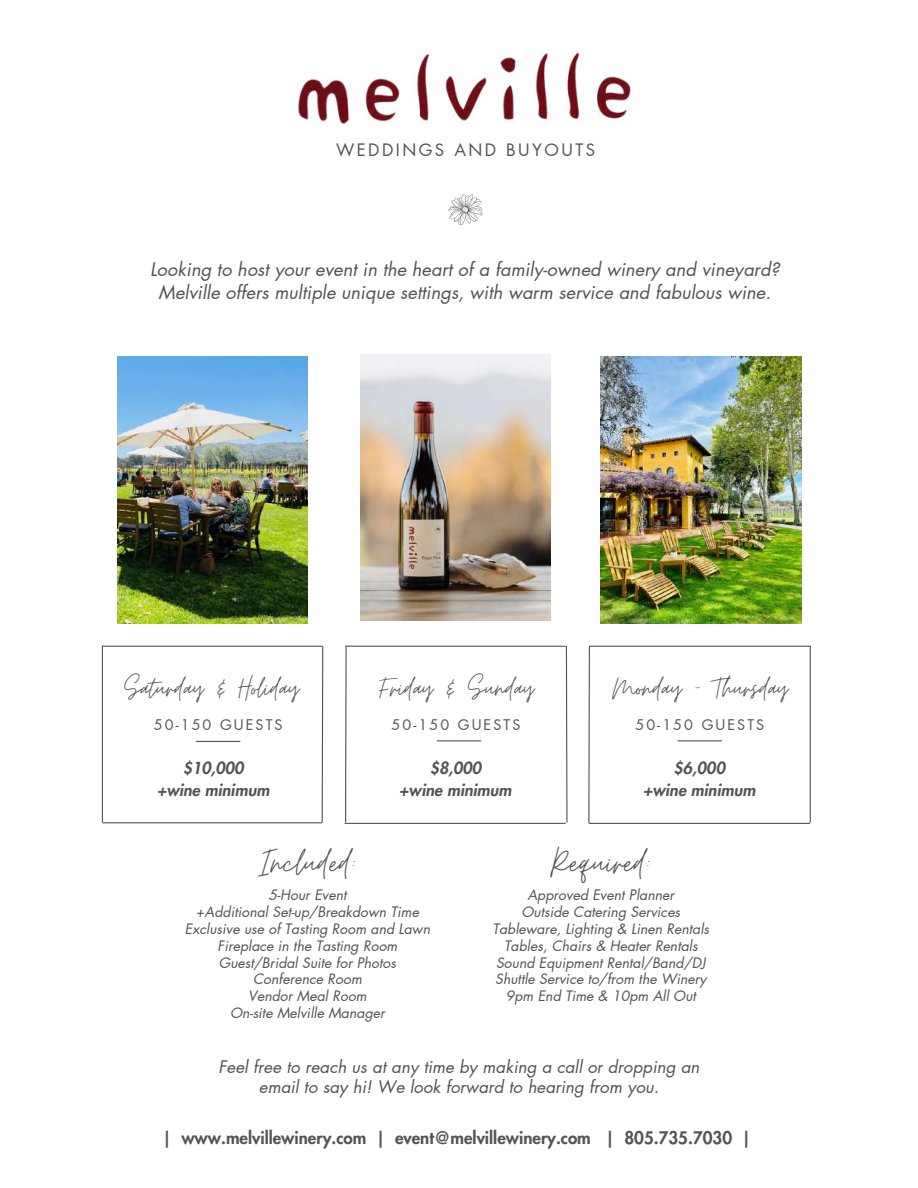
<style>
.page{position:relative;width:918px;height:1188px;background:#fff}
.page>*{position:absolute;margin:0;border:0;box-sizing:border-box;transform-origin:0 0}
.t1{font:41.7px "Moon Time";color:#545454}
.t2{font:32.85px "Moon Time";color:#545454}
.t3{font:italic 18.3px/22.2px "Futura LT Pro";color:#545454;text-align:center}
.t4{font:italic 16.95px/20.1px "Futura LT Pro";color:#545454;text-align:center}
.t5{font:800 16.95px "Futura LT Pro";color:#545454}
.t6{font:16.8px "Futura LT Pro";letter-spacing:.145em;color:#545454}
.t7{font:italic 800 16.2px/22.5px "Futura LT Pro";color:#545454;text-align:center}
.t8{font:14.4px "Futura LT Pro";letter-spacing:.145em;color:#545454}
.t9{font:italic 14.1px/16.8px "Futura LT Pro";color:#545454;text-align:center}
</style>
<div class="page">
<svg style="left:449px;top:194px;width:33px;height:31px"></svg>
<hr style="left:102px;top:646px;width:1px;height:176px;background:#545454">
<hr style="left:103px;top:822px;width:219px;height:1px;background:#545454">
<svg style="left:321px;top:645px;width:3px;height:178px"></svg>
<svg style="left:345px;top:645px;width:2px;height:178px"></svg>
<hr style="left:345px;top:823px;width:220px;height:1px;background:#545454">
<svg style="left:565px;top:645px;width:3px;height:178px"></svg>
<hr style="left:589px;top:646px;width:221px;height:1px;background:#545454">
<hr style="left:346px;top:646px;width:219px;height:1px;background:#545454">
<hr style="left:102px;top:646px;width:220px;height:1px;background:#545454">
<svg style="left:588px;top:645px;width:3px;height:179px"></svg>
<hr style="left:589px;top:823px;width:221px;height:1px;background:#545454">
<hr style="left:810px;top:646px;width:1px;height:176px;background:#545454">
<hr style="left:678px;top:740px;width:44px;height:1px;background:#545454">
<hr style="left:437px;top:740px;width:44px;height:1px;background:#545454">
<hr style="left:196px;top:741px;width:44px;height:1px;background:#545454">
<img style="left:361px;top:354px;width:190px;height:267px">
<img style="left:298px;top:51px;width:333px;height:73px">
<img style="left:601px;top:356px;width:200px;height:267px">
<img style="left:117px;top:356px;width:190px;height:267px">
<p class="t6" style="left:336px;top:143px;width:260px">WEDDINGS AND BUYOUTS</p>
<p class="t3" style="left:150px;top:259px;width:631px">Looking to host your event in the heart of a family-owned winery and vineyard?<br>Melville offers multiple unique settings, with warm service and fabulous wine.</p>
<h2 class="t2" style="left:125px;top:668px;width:176px">Saturday &amp; Holiday</h2>
<h2 class="t2" style="left:379px;top:668px;width:156px">Friday &amp; Sunday</h2>
<h2 class="t2" style="left:613px;top:668px;width:177px">Monday - Thursday</h2>
<p class="t8" style="left:154px;top:718px;width:130px">50-150 GUESTS</p>
<p class="t8" style="left:392px;top:718px;width:130px">50-150 GUESTS</p>
<p class="t8" style="left:635px;top:718px;width:130px">50-150 GUESTS</p>
<p class="t7" style="left:399px;top:757px;width:114px">$8,000<br>+wine minimum</p>
<p class="t7" style="left:157px;top:757px;width:114px">$10,000<br>+wine minimum</p>
<p class="t7" style="left:643px;top:757px;width:114px">$6,000<br>+wine minimum</p>
<h1 class="t1" style="left:259px;top:838px;width:99px">Included:</h1>
<p class="t9" style="left:185px;top:887px;width:247px">5-Hour Event<br>+Additional Set-up/Breakdown Time<br>Exclusive use of Tasting Room and Lawn<br>Fireplace in the Tasting Room<br>Guest/Bridal Suite for Photos<br>Conference Room<br>Vendor Meal Room<br>On-site Melville Manager</p>
<h1 class="t1" style="left:551px;top:838px;width:102px">Required:</h1>
<p class="t9" style="left:492px;top:887px;width:218px">Approved Event Planner<br>Outside Catering Services<br>Tableware, Lighting &amp; Linen Rentals<br>Tables, Chairs &amp; Heater Rentals<br>Sound Equipment Rental/Band/DJ<br>Shuttle Service to/from the Winery<br>9pm End Time &amp; 10pm All Out</p>
<p class="t4" style="left:219px;top:1057px;width:482px">Feel free to reach us at any time by making a call or dropping an email to say hi! We look forward to hearing from you.</p>
<p class="t5" style="left:162px;top:1130px;width:590px">| www.melvillewinery.com | event@melvillewinery.com | 805.735.7030 |</p>
</div>
